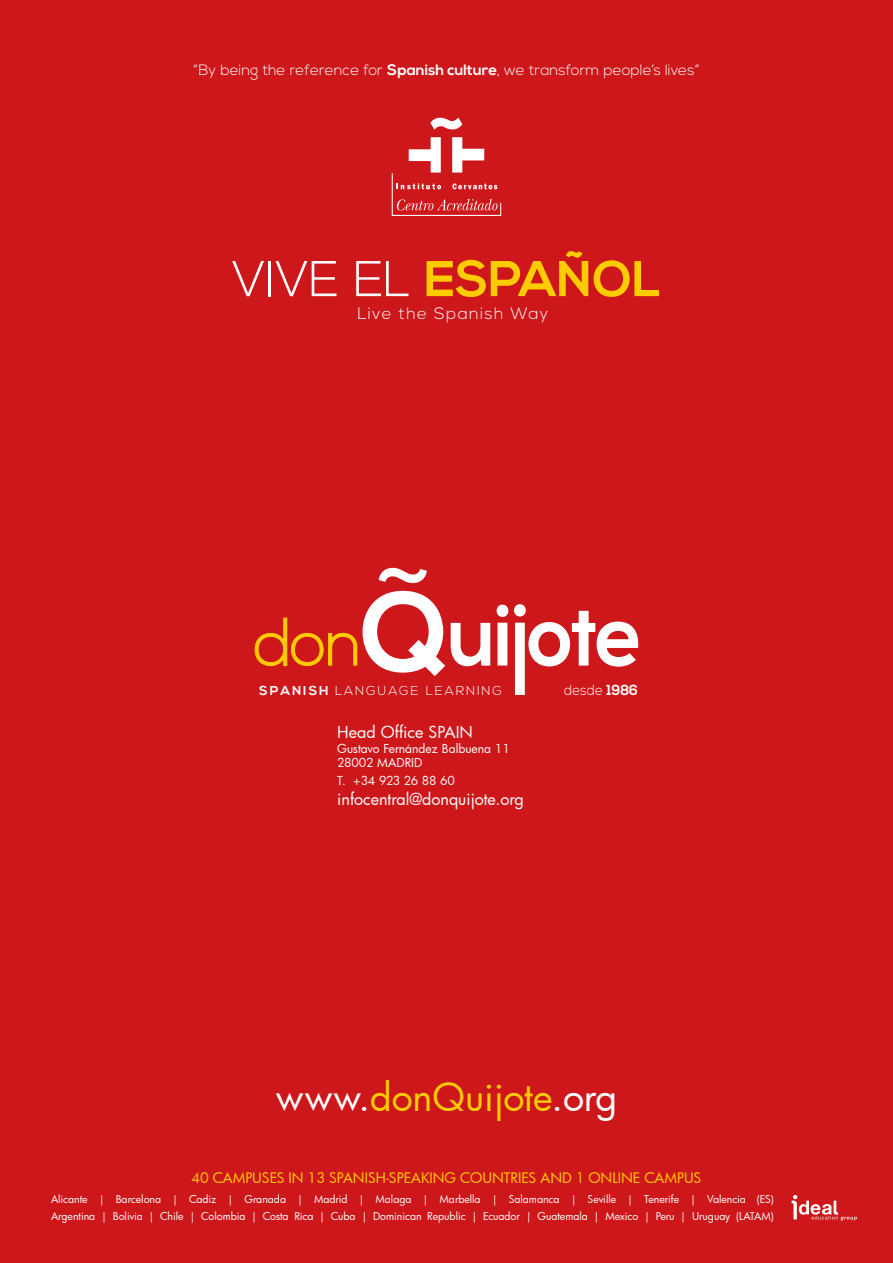
<style>
.page{position:relative;width:893px;height:1263px;background:#cd171a}
.page>*{position:absolute;margin:0;border:0;box-sizing:border-box;transform-origin:0 0}
.t1{font:700 50.1px "Nexa";letter-spacing:-.005em;color:#fc0}
.t2{font:37.5px "Futura";color:#fc0}
.t3{font:300 16.5px "Nexa";letter-spacing:.08em;color:#fff}
.t4{font:16.05px "Futura";color:#fff}
.t5{font:300 15px "Nexa";color:#fff}
.t6{font:300 14.55px "Nexa";letter-spacing:.005em;color:#fff;scale:.9 1}
.t7{font:14.1px "Futura";color:#fc0}
.t8{font:300 12.9px "Nexa";letter-spacing:.15em;color:#fff}
.t9{font:12.15px/14.5px "Futura";letter-spacing:-.005em;color:#fff}
.t10{font:12.15px "Futura";letter-spacing:-.03em;color:#fff}
.t11{font:10.5px/17.5px "Futura";color:#fff}
.s1{font-weight:700}
.s2{font-weight:300;color:#fff}
.s3{color:#fff}
</style>
<div class="page">
<svg style="left:792px;top:1195px;width:65px;height:25px"></svg>
<svg style="left:392px;top:117px;width:109px;height:99px"></svg>
<svg style="left:451px;top:623px;width:39px;height:43px"></svg>
<svg style="left:497px;top:604px;width:11px;height:61px"></svg>
<svg style="left:514px;top:604px;width:125px;height:91px"></svg>
<svg style="left:254px;top:567px;width:191px;height:109px"></svg>
<h3 class="t5" style="left:193px;top:61px;width:508px">“By being the reference for <span class="s1">Spanish culture</span>, we transform people’s lives”</h3>
<h1 class="t1" style="left:232px;top:250px;width:431px"><span class="s2">VIVE EL</span> ESPAÑOL</h1>
<h3 class="t3" style="left:357px;top:304px;width:193px">Live the Spanish Way</h3>
<p class="t8" style="left:259px;top:683px;width:244px"><span class="s1">SPANISH</span> LANGUAGE LEARNING</p>
<h3 class="t6" style="left:564px;top:682px;width:83px">desde <span class="s1">1986</span></h3>
<h3 class="t4" style="left:337px;top:721px;width:137px">Head Office SPAIN</h3>
<p class="t9" style="left:337px;top:740px;width:174px">Gustavo Fernández Balbuena 11<br>28002 MADRID</p>
<p class="t10" style="left:337px;top:772px;width:119px">T. +34 923 26 88 60</p>
<h3 class="t4" style="left:337px;top:788px;width:188px">infocentral@donquijote.org</h3>
<h2 class="t2" style="left:276px;top:1071px;width:343px"><span class="s3">www.</span>donQuijote<span class="s3">.org</span></h2>
<h3 class="t7" style="left:191px;top:1168px;width:511px">40 CAMPUSES IN 13 SPANISH-SPEAKING COUNTRIES AND 1 ONLINE CAMPUS</h3>
<p class="t11" style="left:51px;top:1190px;width:724px">Alicante | Barcelona | Cadiz | Granada | Madrid | Malaga | Marbella | Salamanca | Seville | Tenerife | Valencia (ES)<br>Argentina | Bolivia | Chile | Colombia | Costa Rica | Cuba | Dominican Republic | Ecuador | Guatemala | Mexico | Peru | Uruguay (LATAM)</p>
</div>
